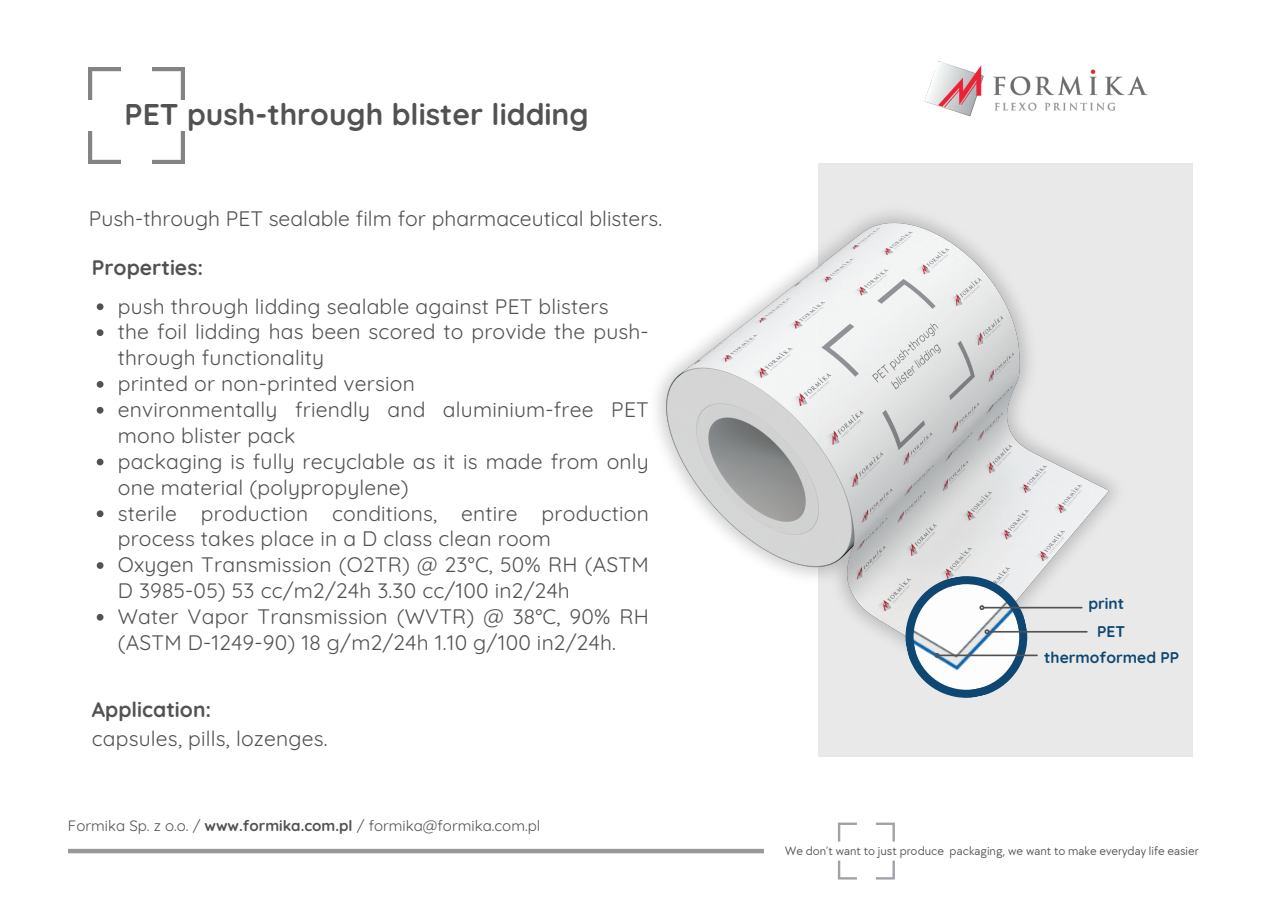
<style>
.page{position:relative;width:1264px;height:918px;background:#fff}
.page>*{position:absolute;margin:0;border:0;box-sizing:border-box;transform-origin:0 0}
.t1{font:700 30px "Quicksand";color:#525252}
.t2{font:21px/25.8px "Quicksand";letter-spacing:.01em;color:#525252}
.t3{font:700 21px "Quicksand";color:#525252}
.t4{font:700 15.6px "Quicksand";color:#0e4772}
.t5{font:15px "Quicksand";color:#525252}
.t6{font:12.45px "TT Chocolates";color:#525252}
.s1{font-weight:700}
</style>
<div class="page">
<div style="left:818px;top:164px;width:374px;height:593px;background:#e9e9e9"></div>
<img style="left:656px;top:186px;width:537px;height:496px">
<img style="left:89px;top:68px;width:31px;height:31px">
<img style="left:89px;top:132px;width:31px;height:31px">
<img style="left:153px;top:68px;width:31px;height:31px">
<img style="left:153px;top:132px;width:31px;height:31px">
<hr style="left:937px;top:655px;width:100px;height:1px;background:#525252">
<hr style="left:987px;top:631px;width:100px;height:2px;background:#525252">
<svg style="left:905px;top:576px;width:122px;height:122px"></svg>
<hr style="left:982px;top:607px;width:100px;height:1px;background:#525252">
<img style="left:924px;top:61px;width:224px;height:56px">
<svg style="left:838px;top:823px;width:18px;height:19px"></svg>
<svg style="left:876px;top:823px;width:18px;height:19px"></svg>
<svg style="left:876px;top:861px;width:18px;height:19px"></svg>
<svg style="left:838px;top:861px;width:18px;height:19px"></svg>
<hr style="left:68px;top:849px;width:696px;height:4px;background:#989898">
<svg style="left:97px;top:303px;width:6px;height:7px"></svg>
<svg style="left:97px;top:329px;width:6px;height:7px"></svg>
<svg style="left:97px;top:381px;width:6px;height:7px"></svg>
<svg style="left:97px;top:407px;width:6px;height:7px"></svg>
<svg style="left:97px;top:459px;width:6px;height:6px"></svg>
<svg style="left:97px;top:510px;width:6px;height:7px"></svg>
<svg style="left:97px;top:562px;width:6px;height:7px"></svg>
<svg style="left:97px;top:614px;width:6px;height:7px"></svg>
<p class="t1" style="left:125px;top:95px;width:465px">PET push-through blister lidding</p>
<p class="t2" style="left:89px;top:205px;width:574px">Push-through PET sealable film for pharmaceutical blisters.</p>
<p class="t3" style="left:92px;top:254px;width:113px">Properties:</p>
<p class="t2" style="left:118px;top:293px;width:492px">push through lidding sealable against PET blisters</p>
<p class="t2" style="left:118px;top:319px;width:532px">the foil lidding has been scored to provide the push&shy;through functionality</p>
<p class="t2" style="left:118px;top:370px;width:298px">printed or non-printed version</p>
<h5 class="t2" style="left:118px;top:396px;width:532px">environmentally friendly and aluminium-free PET mono blister pack</h5>
<h3 class="t2" style="left:118px;top:448px;width:532px">packaging is fully recyclable as it is made from only one material (polypropylene)</h3>
<h2 class="t2" style="left:118px;top:500px;width:532px">sterile production conditions, entire production process takes place in a D class clean room</h2>
<p class="t2" style="left:118px;top:551px;width:532px">Oxygen Transmission (O2TR) @ 23°C, 50% RH (ASTM<br>D 3985-05) 53 cc/m2/24h 3.30 cc/100 in2/24h</p>
<p class="t2" style="left:118px;top:603px;width:532px">Water Vapor Transmission (WVTR) @ 38°C, 90% RH (ASTM D-1249-90) 18 g/m2/24h 1.10 g/100 in2/24h.</p>
<p class="t2" style="left:92px;top:694px;width:237px;line-height:29.2px"><span class="s1">Application:<br></span>capsules, pills, lozenges.</p>
<h4 class="t5" style="left:68px;top:816px;width:474px">Formika Sp. z o.o. / <span class="s1">www.formika.com.pl</span> / formika@formika.com.pl</h4>
<h5 class="t4" style="left:1088px;top:594px;width:37px">print</h5>
<p class="t4" style="left:1097px;top:621px;width:29px">PET</p>
<p class="t4" style="left:1044px;top:647px;width:136px">thermoformed PP</p>
<p class="t6" style="left:784px;top:844px;width:415px">We don’t want to just produce packaging, we want to make everyday life easier</p>
</div>
